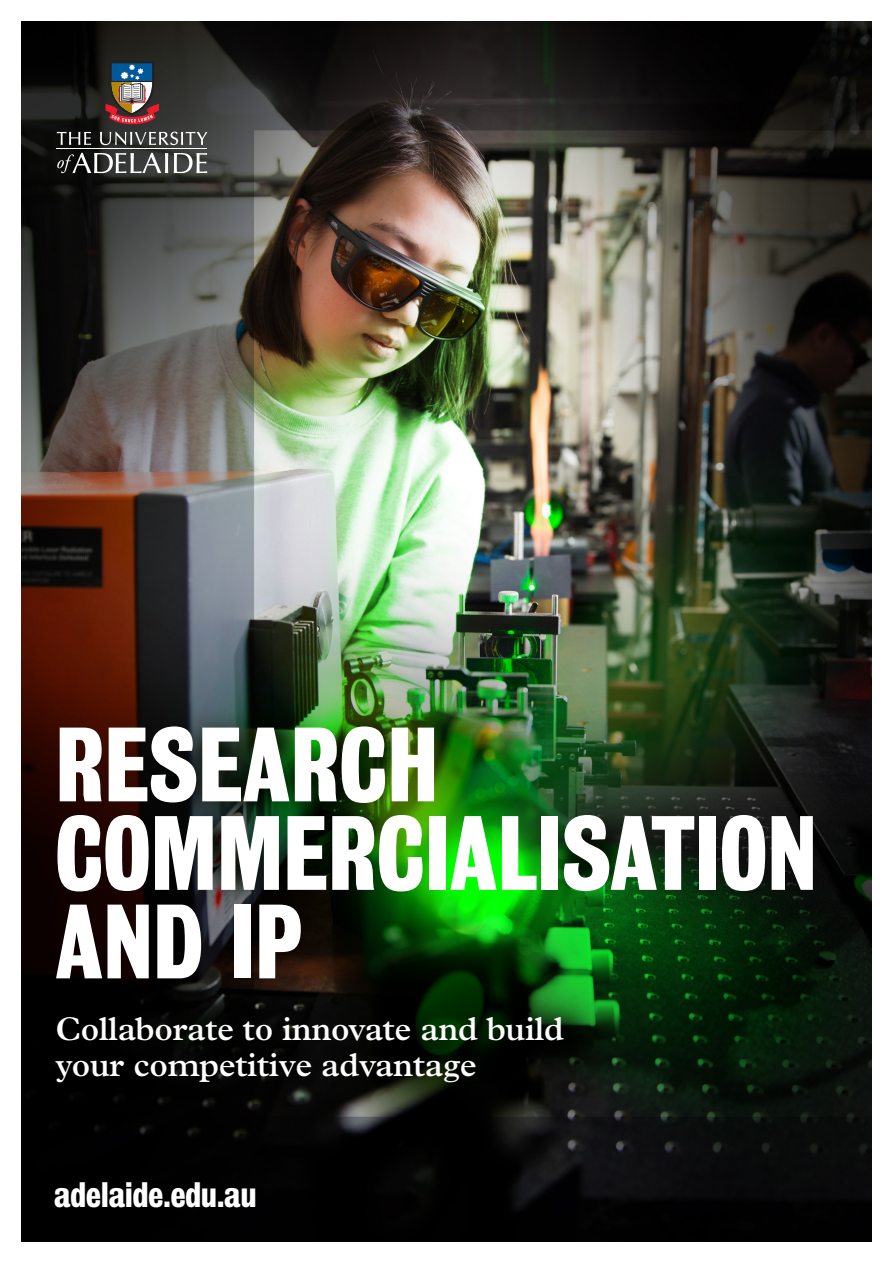
<style>
.page{position:relative;width:893px;height:1263px;background:#fff}
.page>*{position:absolute;margin:0;border:0;box-sizing:border-box;transform-origin:0 0}
.Cover_head__A4_white{font:700 96px/88.5px "Bureau Grot Condensed";color:#fff}
.Cover_head__A4_white-2{font:600 33px/36px "Plantin MT Std";letter-spacing:-.01em;color:#fff}
.t1{font:700 32.25px "Bureau Grot Condensed";color:#fff}
</style>
<div class="page">
<img style="left:21px;top:21px;width:851px;height:1221px">
<svg style="left:57px;top:132px;width:34px;height:13px"></svg>
<svg style="left:57px;top:153px;width:111px;height:20px"></svg>
<svg style="left:174px;top:153px;width:33px;height:20px"></svg>
<hr style="left:57px;top:149px;width:150px;height:1px;background:#fff">
<svg style="left:100px;top:132px;width:107px;height:13px"></svg>
<svg style="left:106px;top:61px;width:53px;height:63px;background:#6d5d63"></svg>
<p class="Cover_head__A4_white" style="left:55px;top:721px;width:763px">RESEARCH<br>COMMERCIALISATION<br>AND IP</p>
<p class="Cover_head__A4_white-2" style="left:55px;top:1011px;width:510px">Collaborate to innovate and build your competitive advantage</p>
<p class="t1" style="left:54px;top:1176px;width:204px">adelaide.edu.au</p>
</div>
